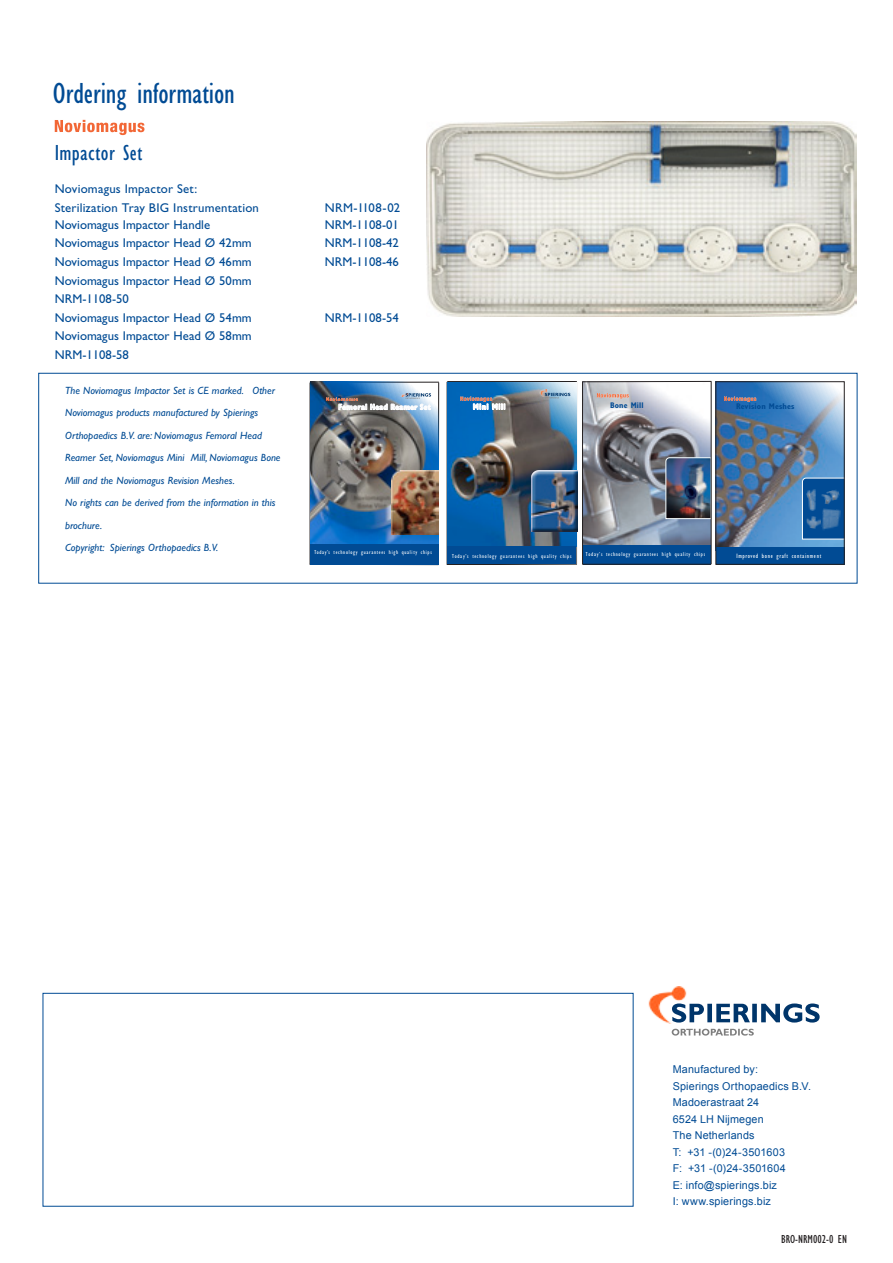
<style>
.page{position:relative;width:893px;height:1263px;background:#fff}
.page>*{position:absolute;margin:0;border:0;box-sizing:border-box;transform-origin:0 0}
.Normaal{font:condensed 30px "Gill Sans";letter-spacing:-.005em;color:#014b94}
.t1{font:condensed 22.5px "Gill Sans";letter-spacing:.02em;color:#014b94}
.Normaal-2{font:12.75px/18.6px "Gill Sans";color:#014b94}
.Normaal-3{font:12.75px "Gill Sans";letter-spacing:.02em;color:#014b94}
.Normaal-4{font:condensed 12px "Gill Sans";color:#231f20}
.t2{font:10.8px "Arial";letter-spacing:.015em;color:#014b94}
.Normaal-5{font:italic 10.5px/22.5px "Gill Sans";color:#014b94}
.t3{font:700 condensed 8.25px "Gill Sans";letter-spacing:.02em;color:#014b94}
.Normaal-6{font:700 condensed 8.25px "Gill Sans";letter-spacing:.045em;color:#fff}
.t4{font:700 condensed 8.1px "Gill Sans";letter-spacing:.03em;color:#fff}
.Normaal-7{font:condensed 6.6px "Gill Sans";letter-spacing:.1em;color:#fff}
.Normaal-8{font:condensed 5.85px "Gill Sans";letter-spacing:.125em;color:#fff}
.s1{font-size:7.95px}
</style>
<div class="page">
<div style="left:43px;top:993px;width:591px;height:214px;border:1px solid #014b94"></div>
<img style="left:648px;top:986px;width:47px;height:38px">
<svg style="left:672px;top:1029px;width:82px;height:6px"></svg>
<svg style="left:672px;top:1003px;width:148px;height:19px"></svg>
<svg style="left:55px;top:120px;width:89px;height:15px"></svg>
<img style="left:427px;top:121px;width:429px;height:196px">
<div style="left:38px;top:373px;width:819px;height:211px;border:1px solid #014b94"></div>
<img style="left:583px;top:382px;width:128px;height:163px">
<div style="left:583px;top:545px;width:128px;height:19px;background:#014b94"></div>
<img style="left:666px;top:457px;width:45px;height:62px">
<svg style="left:597px;top:393px;width:32px;height:6px"></svg>
<img style="left:718px;top:384px;width:124px;height:163px">
<div style="left:716px;top:547px;width:128px;height:17px;background:#014b94"></div>
<svg style="left:724px;top:396px;width:32px;height:6px"></svg>
<svg style="left:802px;top:478px;width:40px;height:61px;background:#1c5d9d"></svg>
<img style="left:821px;top:508px;width:20px;height:24px">
<img style="left:826px;top:489px;width:14px;height:12px">
<hr style="left:448px;top:381px;width:129px;height:1px;background:#231f20">
<hr style="left:448px;top:381px;width:1px;height:183px;background:#231f20">
<hr style="left:582px;top:381px;width:1px;height:183px;background:#231f20">
<hr style="left:582px;top:564px;width:129px;height:1px;background:#231f20">
<hr style="left:711px;top:381px;width:1px;height:183px;background:#231f20">
<hr style="left:583px;top:381px;width:128px;height:1px;background:#231f20">
<hr style="left:447px;top:382px;width:1px;height:183px;background:#231f20">
<hr style="left:576px;top:382px;width:1px;height:183px;background:#231f20">
<hr style="left:438px;top:382px;width:1px;height:183px;background:#231f20">
<hr style="left:447px;top:381px;width:128px;height:1px;background:#231f20">
<img style="left:447px;top:383px;width:129px;height:163px">
<div style="left:448px;top:546px;width:128px;height:18px;background:#014b94"></div>
<svg style="left:460px;top:396px;width:45px;height:14px"></svg>
<div style="left:528px;top:467px;width:50px;height:65px;background:#fff;opacity:.75"></div>
<div style="left:528px;top:470px;width:50px;height:62px;background:#231f20;opacity:.75"></div>
<svg style="left:551px;top:503px;width:5px;height:5px"></svg>
<svg style="left:539px;top:390px;width:31px;height:8px"></svg>
<img style="left:310px;top:381px;width:128px;height:164px">
<img style="left:392px;top:470px;width:46px;height:65px">
<div style="left:310px;top:545px;width:128px;height:20px;background:#014b94"></div>
<svg style="left:326px;top:393px;width:105px;height:17px;background:#8c99a9"></svg>
<p class="Normaal" style="left:53px;top:77px;width:183px">Ordering information</p>
<p class="t1" style="left:55px;top:140px;width:89px">Impactor Set</p>
<p class="Normaal-3" style="left:55px;top:182px;width:144px">Noviomagus Impactor Set:</p>
<p class="Normaal-2" style="left:55px;top:198px;width:206px">Sterilization Tray BIG Instrumentation</p>
<p class="Normaal-3" style="left:325px;top:200px;width:77px">NRM-1108-02</p>
<p class="Normaal-2" style="left:55px;top:215px;width:157px">Noviomagus Impactor Handle</p>
<p class="Normaal-2" style="left:325px;top:215px;width:76px">NRM-1108-01</p>
<p class="Normaal-2" style="left:55px;top:234px;width:198px">Noviomagus Impactor Head Ø 42mm</p>
<p class="Normaal-2" style="left:325px;top:234px;width:76px">NRM-1108-42</p>
<p class="Normaal-2" style="left:55px;top:252px;width:198px">Noviomagus Impactor Head Ø 46mm</p>
<p class="Normaal-2" style="left:325px;top:252px;width:76px">NRM-1108-46</p>
<p class="Normaal-2" style="left:55px;top:271px;width:198px">Noviomagus Impactor Head Ø 50mm<br>NRM-1108-50</p>
<p class="Normaal-2" style="left:55px;top:308px;width:198px">Noviomagus Impactor Head Ø 54mm</p>
<p class="Normaal-2" style="left:325px;top:308px;width:76px">NRM-1108-54</p>
<p class="Normaal-2" style="left:55px;top:327px;width:198px">Noviomagus Impactor Head Ø 58mm<br>NRM-1108-58</p>
<p class="Normaal-5" style="left:65px;top:379px;width:217px">The Noviomagus Impactor Set is CE marked. Other Noviomagus products manufactured by Spierings Orthopaedics B.V. are: Noviomagus Femoral Head Reamer Set, Noviomagus Mini Mill, Noviomagus Bone Mill and the Noviomagus Revision Meshes.</p>
<p class="Normaal-5" style="left:65px;top:492px;width:212px">No rights can be derived from the information in this brochure.</p>
<p class="Normaal-5" style="left:65px;top:537px;width:155px">Copyright: Spierings Orthopaedics B.V.</p>
<p class="t4" style="left:338px;top:402px;width:94px">Femoral Head Rea<span class="s1">mer Set</span></p>
<p class="Normaal-8" style="left:314px;top:549px;width:119px">Today’s technology guarantees high quality chips</p>
<p class="Normaal-6" style="left:473px;top:402px;width:34px">Mini Mill</p>
<p class="t3" style="left:610px;top:400px;width:35px">Bone Mill</p>
<p class="Normaal-8" style="left:452px;top:552px;width:121px">Today’s technology guarantees high quality chips</p>
<p class="Normaal-8" style="left:586px;top:551px;width:121px">Today’s technology guarantees high quality chips</p>
<p class="t3" style="left:736px;top:402px;width:60px">Revision Meshes</p>
<p class="Normaal-7" style="left:736px;top:552px;width:86px">Improved bone graft containment</p>
<p class="t2" style="left:673px;top:1062px;width:87px">Manufactured by:</p>
<p class="t2" style="left:673px;top:1079px;width:140px">Spierings Orthopaedics B.V.</p>
<p class="t2" style="left:673px;top:1095px;width:88px">Madoerastraat 24</p>
<p class="t2" style="left:673px;top:1112px;width:93px">6524 LH Nijmegen</p>
<p class="t2" style="left:673px;top:1128px;width:83px">The Netherlands</p>
<p class="t2" style="left:673px;top:1145px;width:114px">T: +31 -(0)24-3501603</p>
<p class="t2" style="left:673px;top:1161px;width:115px">F: +31 -(0)24-3501604</p>
<p class="t2" style="left:673px;top:1178px;width:106px">E: info@spierings.biz</p>
<p class="t2" style="left:673px;top:1194px;width:100px">I: www.spierings.biz</p>
<p class="Normaal-4" style="left:781px;top:1233px;width:68px">BRO-NRM002-0 EN</p>
</div>
